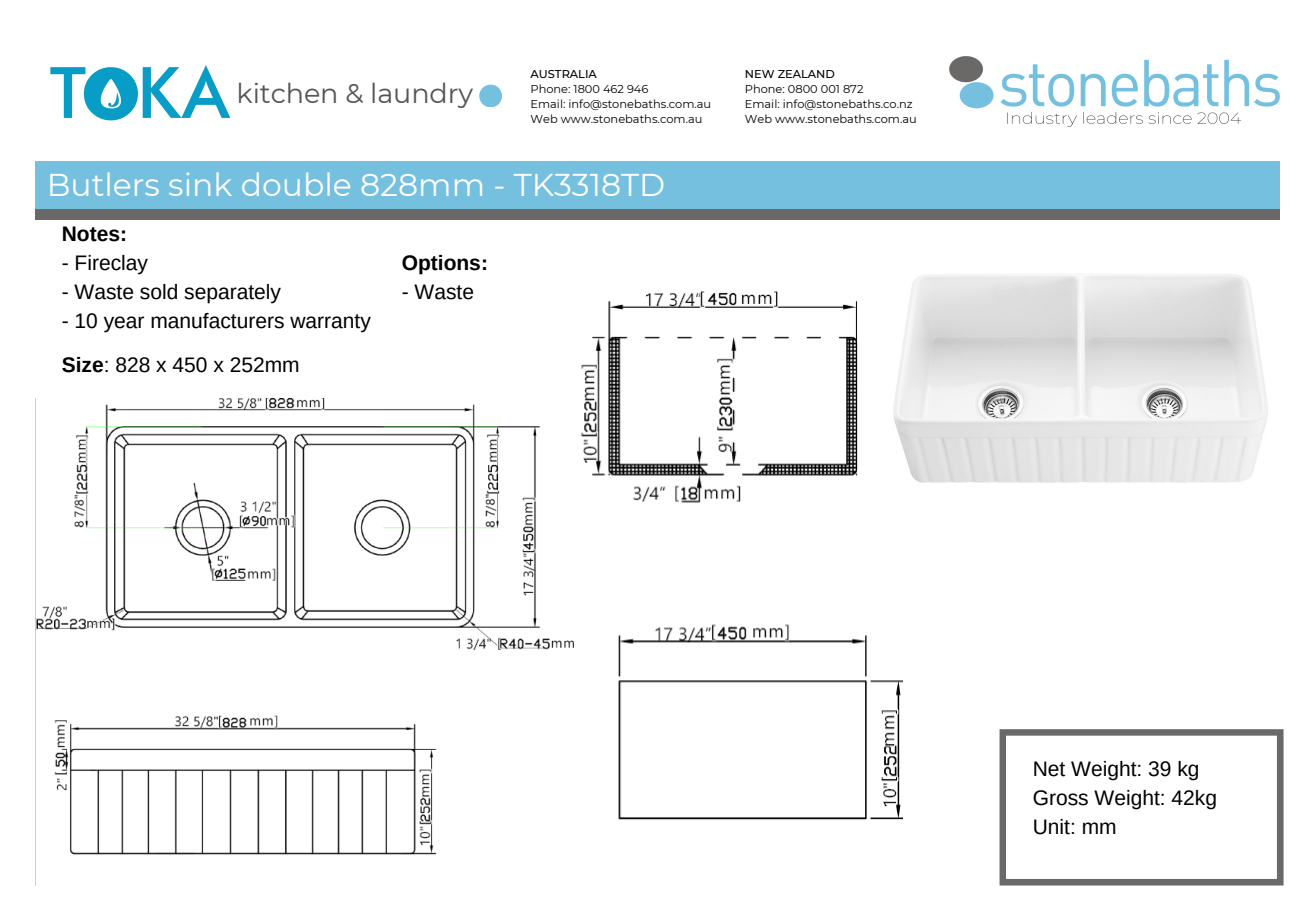
<style>
.page{position:relative;width:1313px;height:919px;background:#fff}
.page>*{position:absolute;margin:0;border:0;box-sizing:border-box;transform-origin:0 0}
.t1{font:31.5px "Montserrat";color:#fff}
.t2{font:27.12px "Montserrat";letter-spacing:-.005em;color:#545454}
.t3{font:21px "Arimo";color:#000}
.t4{font:700 21px "Arimo";color:#000}
.t5{font:11.38px "Montserrat";color:#000}
.t6{font:500 11.38px "Montserrat";color:#000}
.s1{font-weight:700}
</style>
<div class="page">
<img style="left:949px;top:57px;width:330px;height:69px">
<div style="left:35px;top:161px;width:1244px;height:48px;background:#75c0df"></div>
<div style="left:35px;top:209px;width:1244px;height:10px;background:#6b6868"></div>
<svg style="left:999px;top:729px;width:284px;height:156px"></svg>
<img style="left:50px;top:65px;width:181px;height:56px">
<div style="left:479px;top:85px;width:23px;height:22px;background:#75c0df;border-radius:50%"></div>
<img style="left:35px;top:399px;width:539px;height:487px">
<img style="left:581px;top:291px;width:321px;height:529px">
<img style="left:884px;top:274px;width:384px;height:222px">
<p class="t2" style="left:236px;top:77px;width:238px">kitchen &amp; laundry</p>
<p class="t6" style="left:530px;top:67px;width:68px">AUSTRALIA</p>
<p class="t5" style="left:530px;top:82px;width:119px">Phone: 1800 462 946</p>
<p class="t5" style="left:530px;top:97px;width:182px">Email: info@stonebaths.com.au</p>
<p class="t5" style="left:530px;top:112px;width:173px">Web www.stonebaths.com.au</p>
<p class="t1" style="left:47px;top:165px;width:620px">Butlers sink double 828mm - TK3318TD</p>
<p class="t4" style="left:62px;top:222px;width:67px">Notes:</p>
<p class="t3" style="left:62px;top:251px;width:88px">- Fireclay</p>
<p class="t3" style="left:62px;top:280px;width:221px">- Waste sold separately</p>
<p class="t3" style="left:62px;top:308px;width:311px">- 10 year manufacturers warranty</p>
<p class="t3" style="left:62px;top:353px;width:239px"><span class="s1">Size</span>: 828 x 450 x 252mm</p>
<p class="t4" style="left:402px;top:251px;width:88px">Options:</p>
<p class="t3" style="left:402px;top:280px;width:74px">- Waste</p>
<p class="t6" style="left:745px;top:67px;width:92px">NEW ZEALAND</p>
<p class="t5" style="left:745px;top:82px;width:120px">Phone: 0800 001 872</p>
<p class="t5" style="left:745px;top:97px;width:169px">Email: info@stonebaths.co.nz</p>
<p class="t5" style="left:745px;top:112px;width:173px">Web www.stonebaths.com.au</p>
<p class="t3" style="left:1032px;top:757px;width:168px">Net Weight: 39 kg</p>
<p class="t3" style="left:1032px;top:786px;width:186px">Gross Weight: 42kg</p>
<p class="t3" style="left:1032px;top:815px;width:85px">Unit: mm</p>
</div>
